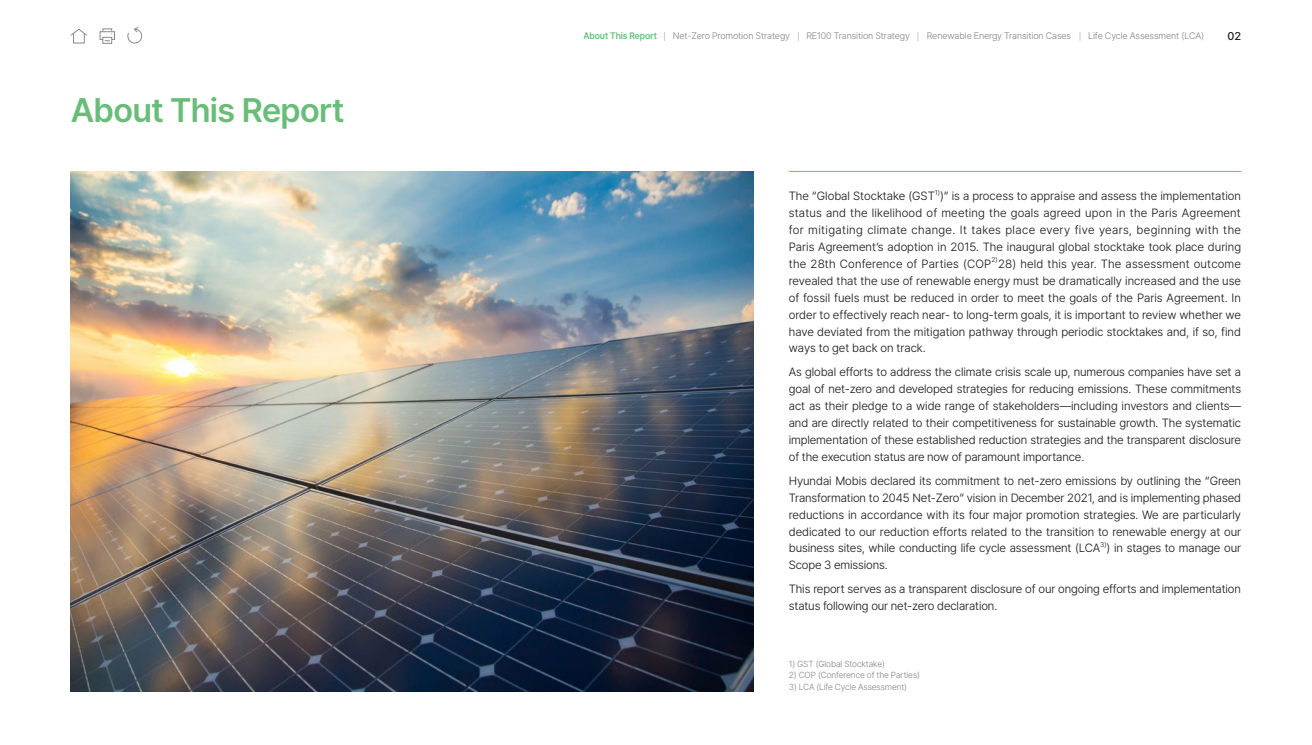
<style>
.page{position:relative;width:1312px;height:745px;background:#fff}
.page>*{position:absolute;margin:0;border:0;box-sizing:border-box;transform-origin:0 0}
.t1{font:600 33.75px "Pretendard";letter-spacing:-.02em;color:#6abd79}
.t2{font:300 11.88px/16.9px "Pretendard";letter-spacing:-.01em;color:#1f1e1d;text-align:justify}
.t3{font:500 11.25px "Pretendard";color:#1f1e1d}
.t4{font:300 9.38px "Pretendard";letter-spacing:-.01em;color:#898989}
.t5{font:600 9.38px "Pretendard";letter-spacing:-.01em;color:#6abd79;scale:.95 1}
.t6{font:300 8.75px "Pretendard";letter-spacing:-.01em;color:#898989}
.t7{font:300 6.88px "Pretendard";color:#1f1e1d}
</style>
<div class="page">
<div style="left:103px;top:37px;width:9px;height:7px;border:1px solid #898989"></div>
<svg style="left:100px;top:29px;width:15px;height:12px"></svg>
<div style="left:73px;top:33px;width:11px;height:10px;border:1px solid #898989"></div>
<svg style="left:71px;top:29px;width:16px;height:7px"></svg>
<svg style="left:127px;top:27px;width:15px;height:16px"></svg>
<img style="left:71px;top:171px;width:682px;height:520px">
<hr style="left:788px;top:171px;width:452px;height:1px;background:#6abd79">
<h1 class="t1" style="left:71px;top:90px;width:275px">About This Report</h1>
<p class="t5" style="left:583px;top:30px;width:79px">About This Report</p>
<p class="t4" style="left:672px;top:30px;width:119px">Net-Zero Promotion Strategy</p>
<p class="t4" style="left:806px;top:30px;width:105px">RE100 Transition Strategy</p>
<p class="t4" style="left:926px;top:30px;width:146px">Renewable Energy Transition Cases</p>
<p class="t4" style="left:1087px;top:30px;width:117px">Life Cycle Assessment (LCA)</p>
<p class="t3" style="left:1227px;top:29px;width:15px">02</p>
<p class="t7" style="left:934px;top:188px;width:7px">1)</p>
<p class="t2" style="left:788px;top:204px;width:453px">status and the likelihood of meeting the goals agreed upon in the Paris Agreement for mitigating climate change. It takes place every five years, beginning with the Paris Agreement’s adoption in 2015. The inaugural global stocktake took place during the 28th Conference of Parties (COP</p>
<p class="t2" style="left:788px;top:188px;width:453px">The “Global Stocktake (GST )” is a process to appraise and assess the implementation</p>
<p class="t7" style="left:991px;top:256px;width:8px">2)</p>
<p class="t2" style="left:788px;top:255px;width:453px;text-indent:209px">28) held this year. The assessment outcome revealed that the use of renewable energy must be dramatically increased and the use of fossil fuels must be reduced in order to meet the goals of the Paris Agreement. In order to effectively reach near- to long-term goals, it is important to review whether we have deviated from the mitigation pathway through periodic stocktakes and, if so, find ways to get back on track.</p>
<p class="t2" style="left:788px;top:363px;width:453px">As global efforts to address the climate crisis scale up, numerous companies have set a goal of net-zero and developed strategies for reducing emissions. These commitments act as their pledge to a wide range of stakeholders—including investors and clients— and are directly related to their competitiveness for sustainable growth. The systematic implementation of these established reduction strategies and the transparent disclosure of the execution status are now of paramount importance.</p>
<p class="t2" style="left:788px;top:472px;width:453px">Hyundai Mobis declared its commitment to net-zero emissions by outlining the “Green Transformation to 2045 Net-Zero” vision in December 2021, and is implementing phased reductions in accordance with its four major promotion strategies. We are particularly dedicated to our reduction efforts related to the transition to renewable energy at our business sites, while conducting life cycle assessment (LCA</p>
<p class="t7" style="left:1099px;top:540px;width:8px">3)</p>
<p class="t2" style="left:1106px;top:539px;width:136px">) in stages to manage our</p>
<p class="t2" style="left:788px;top:553px;width:453px;line-height:24px">Scope 3 emissions.<br>This report serves as a transparent disclosure of our ongoing efforts and implementation</p>
<p class="t2" style="left:788px;top:597px;width:210px">status following our net-zero declaration.</p>
<p class="t6" style="left:788px;top:658px;width:97px">1) GST (Global Stocktake)</p>
<p class="t6" style="left:788px;top:670px;width:133px">2) COP (Conference of the Parties)</p>
<p class="t6" style="left:788px;top:681px;width:120px">3) LCA (Life Cycle Assessment)</p>
</div>
